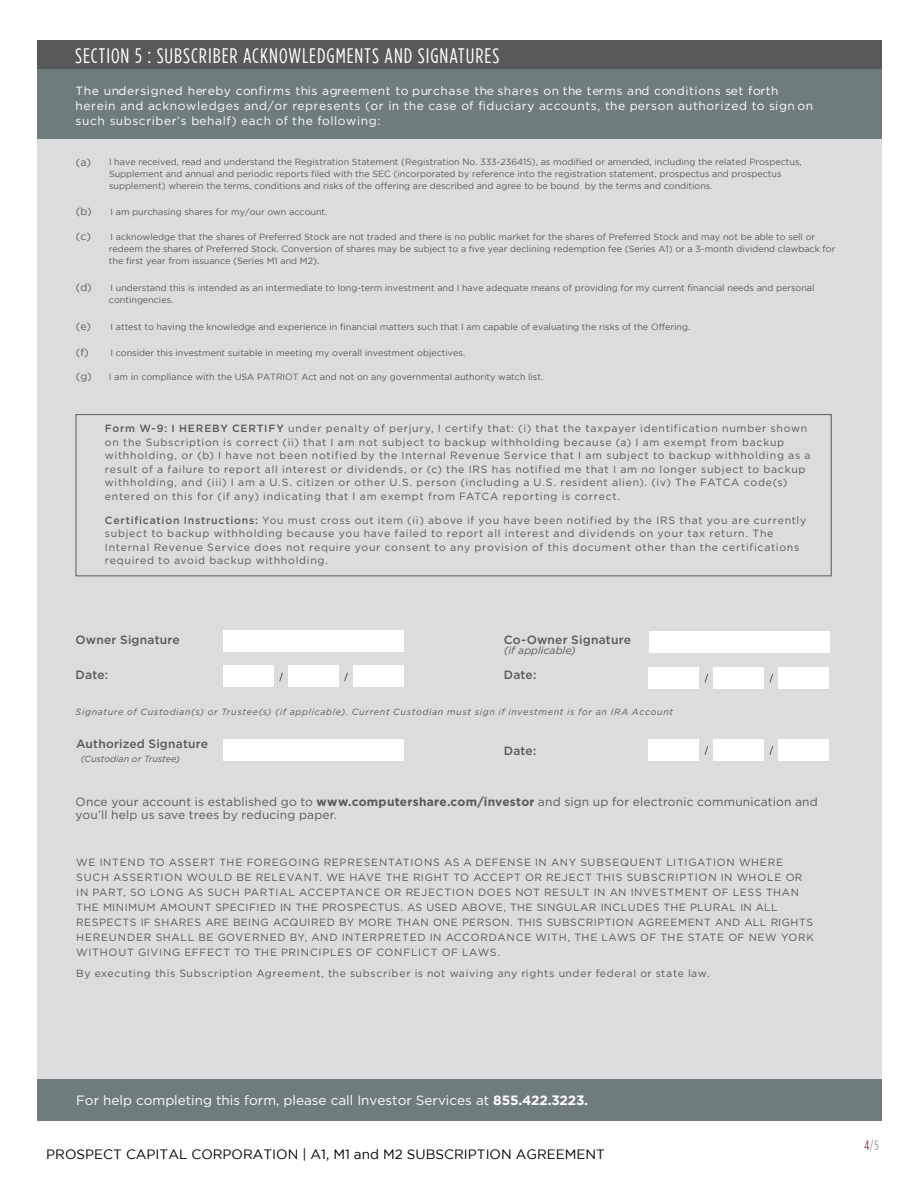
<style>
.page{position:relative;width:918px;height:1188px;background:#fff}
.page>*{position:absolute;margin:0;border:0;box-sizing:border-box;transform-origin:0 0}
.t1{font:21px "Gotham Condensed";letter-spacing:.045em;color:#fff}
.t2{font:13.5px "Gotham";color:#fff}
.t3{font:13.5px "Gotham";color:#000}
.t4{font:13.5px "Gotham Condensed";color:#939598}
.t5{font:12px/15.1px "Gotham";letter-spacing:.05em;color:#fff}
.t6{font:12px/13.2px "Gotham";letter-spacing:.015em;color:#58595b}
.t7{font:500 12px "Gotham";letter-spacing:.015em;color:#58595b}
.t8{font:10.5px/13.5px "Gotham";letter-spacing:.07em;color:#58595b}
.t9{font:10.5px/15px "Gotham";letter-spacing:.05em;color:#58595b}
.t10{font:italic 10.5px "Gotham";color:#58595b}
.t11{font:9px/12px "Gotham";color:#58595b}
.t12{font:italic 9px "Gotham";letter-spacing:.075em;color:#58595b}
.t13{font:italic 9px "Gotham";color:#58595b}
.s1{font-weight:500}
.s2{font-weight:700}
.s3{color:#a93439}
</style>
<div class="page">
<div style="left:37px;top:40px;width:844px;height:1043px;background:#dbdcde"></div>
<div style="left:37px;top:65px;width:844px;height:73px;background:#6f7c7d"></div>
<div style="left:37px;top:1079px;width:844px;height:41px;background:#6f7c7d"></div>
<div style="left:76px;top:414px;width:756px;height:162px;border:1px solid #58595b"></div>
<svg style="left:279px;top:672px;width:4px;height:10px"></svg>
<svg style="left:704px;top:674px;width:5px;height:9px"></svg>
<svg style="left:704px;top:746px;width:5px;height:9px"></svg>
<svg style="left:344px;top:672px;width:4px;height:10px"></svg>
<svg style="left:769px;top:674px;width:5px;height:9px"></svg>
<svg style="left:769px;top:746px;width:4px;height:9px"></svg>
<div style="left:223px;top:630px;width:181px;height:22px;background:#fff"></div>
<div style="left:649px;top:631px;width:181px;height:22px;background:#fff"></div>
<div style="left:353px;top:665px;width:51px;height:22px;background:#fff"></div>
<div style="left:778px;top:667px;width:51px;height:22px;background:#fff"></div>
<div style="left:288px;top:665px;width:51px;height:22px;background:#fff"></div>
<div style="left:713px;top:667px;width:51px;height:22px;background:#fff"></div>
<div style="left:223px;top:665px;width:51px;height:22px;background:#fff"></div>
<div style="left:648px;top:667px;width:51px;height:22px;background:#fff"></div>
<div style="left:778px;top:739px;width:51px;height:22px;background:#fff"></div>
<div style="left:713px;top:739px;width:51px;height:22px;background:#fff"></div>
<div style="left:648px;top:739px;width:51px;height:22px;background:#fff"></div>
<div style="left:223px;top:739px;width:181px;height:22px;background:#fff"></div>
<div style="left:38px;top:40px;width:844px;height:28px;background:#58595b"></div>
<h1 class="t1" style="left:75px;top:44px;width:426px">SECTION 5 : SUBSCRIBER ACKNOWLEDGMENTS AND SIGNATURES</h1>
<p class="t5" style="left:76px;top:83px;width:739px">The undersigned hereby confirms this agreement to purchase the shares on the terms and conditions set forth herein and acknowledges and/or represents (or in the case of fiduciary accounts, the person authorized to sign on such subscriber’s behalf) each of the following:</p>
<p class="t8" style="left:76px;top:156px;width:17px">(a)</p>
<p class="t8" style="left:76px;top:205px;width:18px">(b)</p>
<p class="t8" style="left:76px;top:230px;width:17px">(c)</p>
<p class="t8" style="left:76px;top:281px;width:18px">(d)</p>
<p class="t8" style="left:76px;top:320px;width:17px">(e)</p>
<p class="t8" style="left:76px;top:345px;width:14px">(f)</p>
<p class="t8" style="left:76px;top:369px;width:18px">(g)</p>
<p class="t11" style="left:109px;top:156px;width:694px">I have received, read and understand the Registration Statement (Registration No. 333-236415), as modified or amended, including the related Prospectus,<br>Supplement and annual and periodic reports filed with the SEC (incorporated by reference into the registration statement, prospectus and prospectus supplement) wherein the terms, conditions and risks of the offering are described and agree to be bound by the terms and conditions.</p>
<p class="t11" style="left:111px;top:206px;width:218px">I am purchasing shares for my/our own account.</p>
<p class="t11" style="left:109px;top:231px;width:728px">I acknowledge that the shares of Preferred Stock are not traded and there is no public market for the shares of Preferred Stock and may not be able to sell or redeem the shares of Preferred Stock. Conversion of shares may be subject to a five year declining redemption fee (Series A1) or a 3-month dividend clawback for the first year from issuance (Series M1 and M2).</p>
<p class="t11" style="left:109px;top:282px;width:707px">I understand this is intended as an intermediate to long-term investment and I have adequate means of providing for my current financial needs and personal contingencies.</p>
<p class="t11" style="left:111px;top:321px;width:581px">I attest to having the knowledge and experience in financial matters such that I am capable of evaluating the risks of the Offering.</p>
<p class="t11" style="left:111px;top:346px;width:356px">I consider this investment suitable in meeting my overall investment objectives.</p>
<p class="t11" style="left:109px;top:370px;width:436px">I am in compliance with the USA PATRIOT Act and not on any governmental authority watch list.</p>
<p class="t8" style="left:105px;top:422px;width:707px"><span class="s1">Form W-9: I HEREBY CERTIFY</span> under penalty of perjury, I certify that: (i) that the taxpayer identification number shown on the Subscription is correct (ii) that I am not subject to backup withholding because (a) I am exempt from backup withholding, or (b) I have not been notified by the Internal Revenue Service that I am subject to backup withholding as a result of a failure to report all interest or dividends, or (c) the IRS has notified me that I am no longer subject to backup withholding, and (iii) I am a U.S. citizen or other U.S. person (including a U.S. resident alien). (iv) The FATCA code(s) entered on this for (if any) indicating that I am exempt from FATCA reporting is correct.</p>
<p class="t8" style="left:105px;top:513px;width:703px"><span class="s1">Certification Instructions:</span> You must cross out item (ii) above if you have been notified by the IRS that you are currently subject to backup withholding because you have failed to report all interest and dividends on your tax return. The Internal Revenue Service does not require your consent to any provision of this document other than the certifications required to avoid backup withholding.</p>
<p class="t7" style="left:76px;top:632px;width:106px">Owner Signature</p>
<p class="t7" style="left:504px;top:632px;width:129px">Co-Owner Signature</p>
<p class="t7" style="left:76px;top:667px;width:34px">Date:</p>
<p class="t7" style="left:504px;top:667px;width:34px">Date:</p>
<p class="t10" style="left:504px;top:644px;width:73px">(if applicable)</p>
<p class="t12" style="left:76px;top:706px;width:599px">Signature of Custodian(s) or Trustee(s) (if applicable). Current Custodian must sign if investment is for an IRA Account</p>
<p class="t13" style="left:81px;top:753px;width:101px">(Custodian or Trustee)</p>
<p class="t7" style="left:76px;top:736px;width:134px">Authorized Signature</p>
<p class="t7" style="left:504px;top:743px;width:34px">Date:</p>
<p class="t6" style="left:76px;top:795px;width:744px">Once your account is established go to <span class="s2">www.computershare.com/investor</span> and sign up for electronic communication and you’ll help us save trees by reducing paper.</p>
<p class="t9" style="left:76px;top:854px;width:740px">WE INTEND TO ASSERT THE FOREGOING REPRESENTATIONS AS A DEFENSE IN ANY SUBSEQUENT LITIGATION WHERE SUCH ASSERTION WOULD BE RELEVANT. WE HAVE THE RIGHT TO ACCEPT OR REJECT THIS SUBSCRIPTION IN WHOLE OR IN PART, SO LONG AS SUCH PARTIAL ACCEPTANCE OR REJECTION DOES NOT RESULT IN AN INVESTMENT OF LESS THAN THE MINIMUM AMOUNT SPECIFIED IN THE PROSPECTUS. AS USED ABOVE, THE SINGULAR INCLUDES THE PLURAL IN ALL RESPECTS IF SHARES ARE BEING ACQUIRED BY MORE THAN ONE PERSON. THIS SUBSCRIPTION AGREEMENT AND ALL RIGHTS HEREUNDER SHALL BE GOVERNED BY, AND INTERPRETED IN ACCORDANCE WITH, THE LAWS OF THE STATE OF NEW YORK WITHOUT GIVING EFFECT TO THE PRINCIPLES OF CONFLICT OF LAWS.</p>
<p class="t8" style="left:76px;top:966px;width:635px">By executing this Subscription Agreement, the subscriber is not waiving any rights under federal or state law.</p>
<p class="t2" style="left:76px;top:1091px;width:514px">For help completing this form, please call Investor Services at <span class="s2">855.422.3223</span><span class="s2">.</span></p>
<h2 class="t3" style="left:46px;top:1147px;width:560px">PROSPECT CAPITAL CORPORATION | A1, M1 and M2 SUBSCRIPTION AGREEMENT</h2>
<p class="t4" style="left:865px;top:1138px;width:16px"><span class="s3">4</span>/5</p>
</div>
